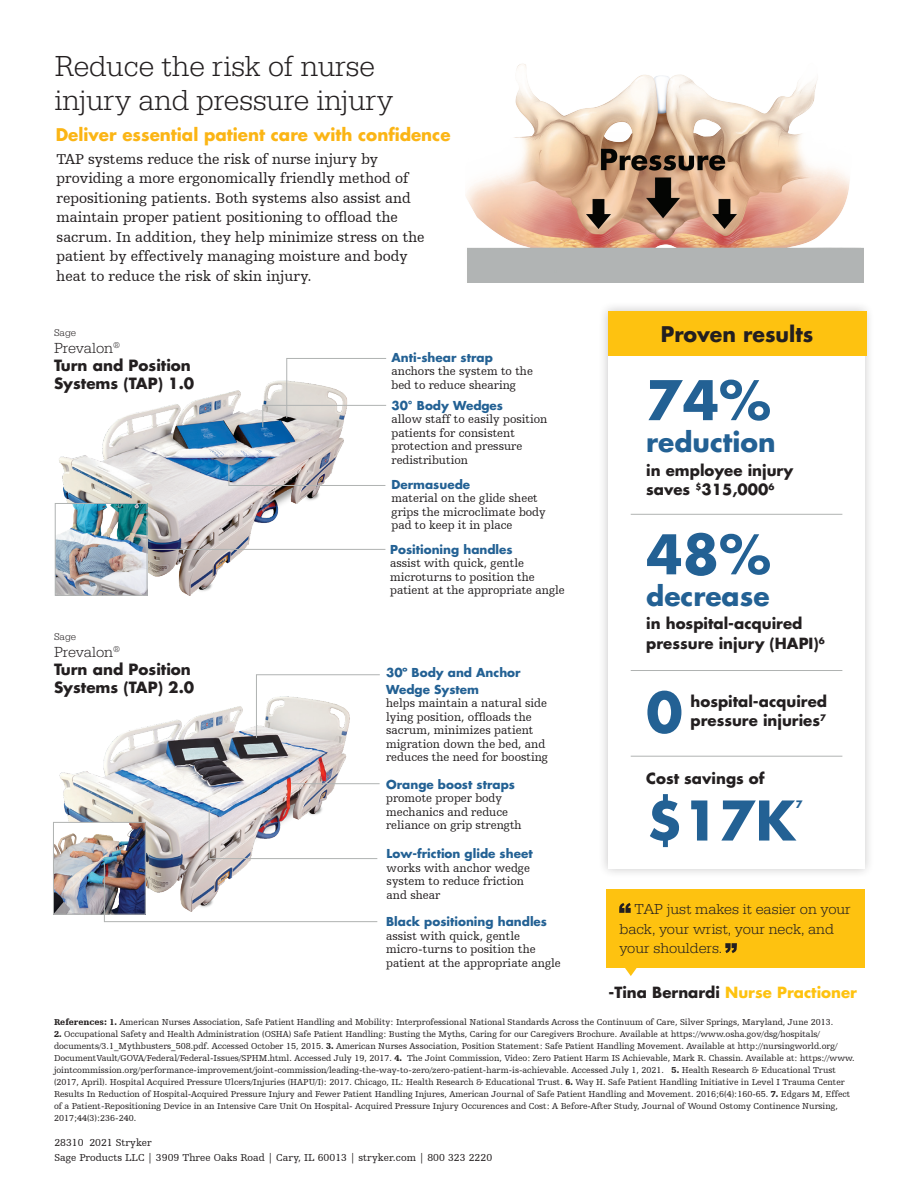
<style>
.page{position:relative;width:918px;height:1188px;background:#fff}
.page>*{position:absolute;margin:0;border:0;box-sizing:border-box;transform-origin:0 0}
.t1{font:700 53.1px "Futura For Stryker";color:#236194}
.t2{font:300 30px/34.5px "URW Egyptienne TOT";color:#231f20}
.t3{font:700 26.55px "Futura For Stryker";color:#236194}
.t4{font:700 21px "Futura For Stryker";color:#231f20}
.t5{font:700 17.1px "Futura For Stryker";color:#fbb515}
.t6{font:700 15.15px/17.7px "Futura For Stryker";color:#231f20}
.t7{font:300 15.15px "URW Egyptienne TOT";color:#231f20}
.t8{font:15px/19.5px "Humanist Slabserif 712 BT";color:#231f20}
.t9{font:700 15px/19.5px "Futura For Stryker";color:#231f20}
.t10{font:300 15px/19.5px "URW Egyptienne TOT";color:#231f20}
.t11{font:700 15px "Futura For Stryker";color:#fec210}
.t12{font:12px/13.5px "Humanist Slabserif 712 BT";color:#231f20}
.t13{font:700 12px/16.5px "Futura For Stryker";color:#236194}
.t14{font:10.5px/15px "Humanist Slabserif 712 BT";letter-spacing:.005em;color:#231f20}
.t15{font:300 10.05px "URW Egyptienne TOT";color:#231f20}
.t16{font:700 10.05px "Futura For Stryker";color:#236194}
.t17{font:9px/12px "Humanist Slabserif 712 BT";color:#231f20}
.s1{color:#231f20}
.s2{font-weight:900}
</style>
<div class="page">
<img style="left:54px;top:390px;width:290px;height:206px">
<div style="left:598px;top:301px;width:277px;height:578px;background:#231f20;opacity:.25"></div>
<div style="left:608px;top:311px;width:257px;height:557px;background:#fff"></div>
<img style="left:59px;top:706px;width:306px;height:217px">
<hr style="left:291px;top:783px;width:89px;height:1px;background:#b0b3b2">
<hr style="left:147px;top:549px;width:238px;height:1px;background:#b0b3b2">
<div style="left:606px;top:889px;width:259px;height:79px;background:#fec210"></div>
<svg style="left:625px;top:968px;width:12px;height:8px"></svg>
<svg style="left:262px;top:358px;width:125px;height:70px"></svg>
<svg style="left:228px;top:462px;width:158px;height:24px"></svg>
<img style="left:466px;top:64px;width:397px;height:218px">
<div style="left:608px;top:311px;width:258px;height:44px;background:#fec210"></div>
<img style="left:57px;top:505px;width:88px;height:89px">
<div style="left:55px;top:503px;width:92px;height:93px;border:1px solid #b0b3b2"></div>
<img style="left:55px;top:824px;width:49px;height:89px">
<div style="left:53px;top:822px;width:93px;height:93px;border:1px solid #b0b3b2"></div>
<svg style="left:256px;top:674px;width:124px;height:64px"></svg>
<img style="left:104px;top:809px;width:274px;height:113px">
<svg style="left:619px;top:903px;width:12px;height:10px"></svg>
<svg style="left:725px;top:943px;width:12px;height:10px"></svg>
<hr style="left:631px;top:514px;width:211px;height:1px;background:#b0b3b2">
<hr style="left:631px;top:670px;width:211px;height:1px;background:#b0b3b2">
<hr style="left:631px;top:756px;width:211px;height:1px;background:#b0b3b2">
<h2 class="t2" style="left:55px;top:49px;width:340px">Reduce the risk of nurse injury and pressure injury</h2>
<p class="t8" style="left:57px;top:149px;width:370px">TAP systems reduce the risk of nurse injury by providing a more ergonomically friendly method of repositioning patients. Both systems also assist and maintain proper patient positioning to offload the sacrum. In addition, they help minimize stress on the patient by effectively managing moisture and body heat to reduce the risk of skin injury.</p>
<h3 class="t5" style="left:56px;top:124px;width:396px">Deliver essential patient care with confidence</h3>
<p class="t15" style="left:54px;top:327px;width:24px">Sage</p>
<h3 class="t7" style="left:54px;top:340px;width:68px">Prevalon<sup>®</sup></h3>
<h3 class="t6" style="left:54px;top:356px;width:142px">Turn and Position<br>Systems (TAP) 1.0</h3>
<p class="t15" style="left:54px;top:630px;width:24px">Sage</p>
<h3 class="t7" style="left:54px;top:643px;width:68px">Prevalon<sup>®</sup></h3>
<h3 class="t6" style="left:54px;top:660px;width:142px">Turn and Position<br>Systems (TAP) 2.0</h3>
<h3 class="t13" style="left:392px;top:349px;width:103px">Anti-shear strap</h3>
<h3 class="t12" style="left:392px;top:364px;width:143px">anchors the system to the bed to reduce shearing</h3>
<h3 class="t13" style="left:392px;top:397px;width:113px">30° Body Wedges</h3>
<h3 class="t12" style="left:392px;top:412px;width:158px">allow staff to easily position patients for consistent protection and pressure redistribution</h3>
<h3 class="t13" style="left:392px;top:476px;width:80px">Dermasuede</h3>
<h3 class="t12" style="left:392px;top:491px;width:156px">material on the glide sheet grips the microclimate body pad to keep it in place</h3>
<h3 class="t13" style="left:390px;top:541px;width:124px">Positioning handles</h3>
<h3 class="t12" style="left:390px;top:556px;width:176px">assist with quick, gentle microturns to position the patient at the appropriate angle</h3>
<h3 class="t13" style="left:386px;top:664px;width:136px">30º Body and Anchor<br>Wedge System</h3>
<h3 class="t12" style="left:386px;top:696px;width:163px">helps maintain a natural side lying position, offloads the sacrum, minimizes patient migration down the bed, and reduces the need for boosting</h3>
<h3 class="t13" style="left:386px;top:776px;width:130px">Orange boost straps</h3>
<h3 class="t12" style="left:386px;top:791px;width:137px">promote proper body mechanics and reduce reliance on grip strength</h3>
<h3 class="t13" style="left:387px;top:845px;width:148px">Low-friction glide sheet</h3>
<h3 class="t12" style="left:387px;top:861px;width:145px">works with anchor wedge system to reduce friction and shear</h3>
<h3 class="t13" style="left:386px;top:913px;width:162px">Black positioning handles</h3>
<h3 class="t12" style="left:386px;top:929px;width:176px">assist with quick, gentle micro-turns to position the patient at the appropriate angle</h3>
<h3 class="t4" style="left:661px;top:320px;width:154px">Proven results</h3>
<h1 class="t1" style="left:646px;top:365px;width:126px">74%</h1>
<h3 class="t3" style="left:646px;top:424px;width:131px">reduction</h3>
<h3 class="t9" style="left:646px;top:460px;width:149px">in employee injury saves <sup>$</sup>315,000<sup>6</sup></h3>
<h1 class="t1" style="left:646px;top:519px;width:126px">48%</h1>
<h3 class="t3" style="left:646px;top:579px;width:125px">decrease</h3>
<h3 class="t9" style="left:646px;top:614px;width:180px">in hospital-acquired pressure injury (HAPI)<sup>6</sup></h3>
<h1 class="t1" style="left:646px;top:677px;width:38px">0</h1>
<h3 class="t9" style="left:690px;top:691px;width:138px">hospital-acquired pressure injuries<sup>7</sup></h3>
<h3 class="t9" style="left:646px;top:769px;width:120px">Cost savings of</h3>
<h1 class="t1" style="left:646px;top:785px;width:151px">$17K</h1>
<p class="t16" style="left:796px;top:797px;width:8px">7</p>
<h3 class="t10" style="left:620px;top:900px;width:233px;text-indent:15px">TAP just makes it easier on your back, your wrist, your neck, and your shoulders.</h3>
<h3 class="t11" style="left:609px;top:982px;width:250px"><span class="s1">-Tina Bernardi</span> Nurse Practioner</h3>
<p class="t17" style="left:54px;top:1016px;width:781px"><span class="s2">References: 1.</span> American Nurses Association, Safe Patient Handling and Mobility: Interprofessional National Standards Across the Continuum of Care, Silver Springs, Maryland, June 2013.</p>
<p class="t17" style="left:54px;top:1028px;width:802px"><span class="s2">2.</span> Occupational Safety and Health Administration (OSHA) Safe Patient Handling: Busting the Myths, Caring for our Caregivers Brochure. Available at https://www.osha.gov/dsg/hospitals/ documents/3.1_Mythbusters_508.pdf. Accessed October 15, 2015. <span class="s2">3.</span> American Nurses Association, Position Statement: Safe Patient Handling Movement. Available at http://nursingworld.org/ DocumentVault/GOVA/Federal/Federal-Issues/SPHM.html. Accessed July 19, 2017. <span class="s2">4.</span> The Joint Commission, Video: Zero Patient Harm IS Achievable, Mark R. Chassin. Available at: https://www. jointcommission.org/performance-improvement/joint-commission/leading-the-way-to-zero/zero-patient-harm-is-achievable. Accessed July 1, 2021. <span class="s2">5.</span> Health Research &amp; Educational Trust (2017, April). Hospital Acquired Pressure Ulcers/Injuries (HAPU/I): 2017. Chicago, IL: Health Research &amp; Educational Trust. <span class="s2">6.</span> Way H. Safe Patient Handling Initiative in Level I Trauma Center Results In Reduction of Hospital-Acquired Pressure Injury and Fewer Patient Handling Injures, American Journal of Safe Patient Handling and Movement. 2016;6(4):160-65. <span class="s2">7.</span> Edgars M, Effect of a Patient-Repositioning Device in an Intensive Care Unit On Hospital- Acquired Pressure Injury Occurences and Cost: A Before-After Study, Journal of Wound Ostomy Continence Nursing, 2017;44(3):236-240.</p>
<p class="t14" style="left:54px;top:1135px;width:439px">28310 2021 Stryker<br>Sage Products LLC | 3909 Three Oaks Road | Cary, IL 60013 | stryker.com | 800 323 2220</p>
</div>
